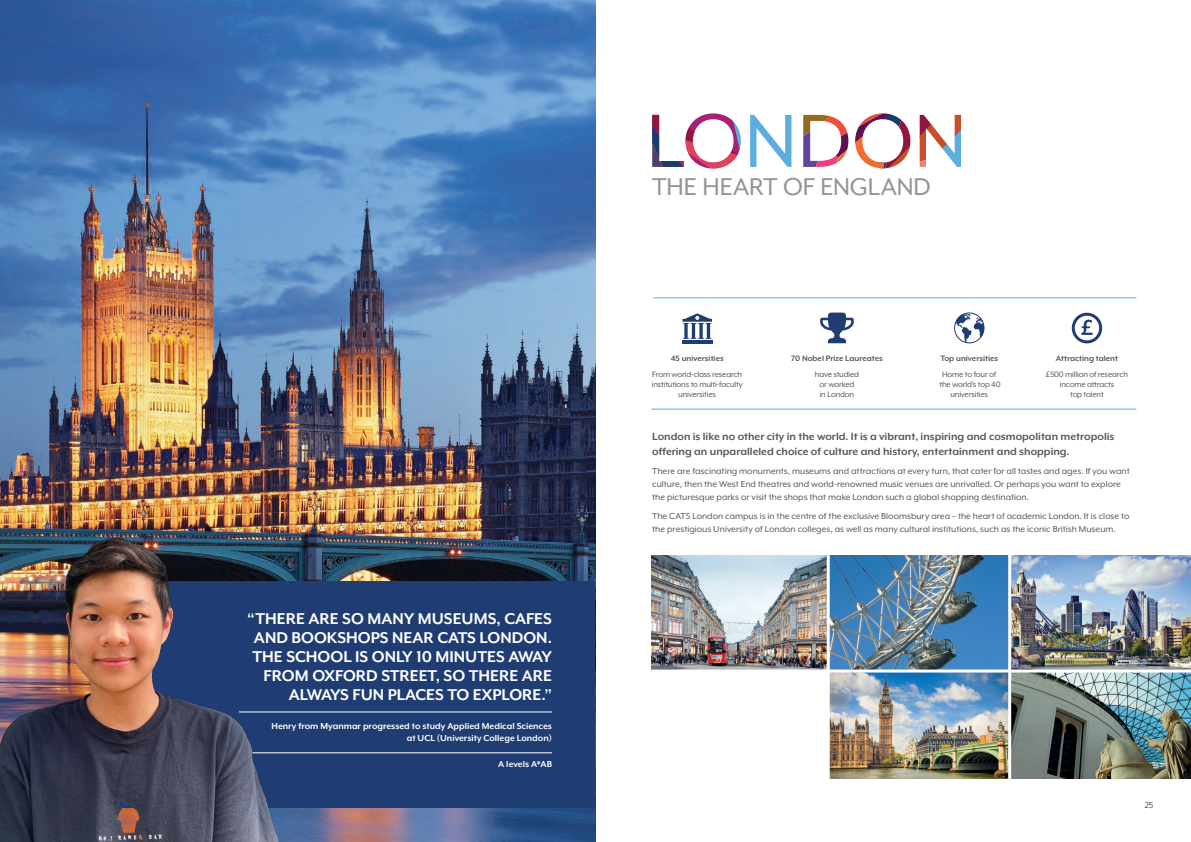
<style>
.page{position:relative;width:1191px;height:842px;background:#fff}
.page>*{position:absolute;margin:0;border:0;box-sizing:border-box;transform-origin:0 0}
._06a_Title_Sub_head{font:28px "Mr Eaves XL Mod OT";letter-spacing:.09em;color:#939598}
._03a_Testimonial{font:700 18px/19px "Mr Eaves XL Mod OT";color:#fff;text-align:right}
._02b_Lead_line_Bold{font:700 12px/15px "Mr Eaves XL Mod OT";color:#57585a}
._04_Body_Copy{font:10px/13px "Mr Eaves XL Mod OT";color:#57585a}
._03b_Testimonial{font:700 10px/12px "Mr Eaves XL Mod OT";color:#fff;text-align:right}
._03c_Testimonial{font:700 10px "Mr Eaves XL Mod OT";letter-spacing:.005em;color:#fff}
.t1{font:10px "Mr Eaves XL Mod OT";color:#231f20}
._01b_Icon_Body{font:9px/10px "Mr Eaves XL Mod OT";letter-spacing:-.02em;color:#57585a;text-align:center}
._01a_Icon_First_Line{font:700 9px "Mr Eaves XL Mod OT";color:#57585a}
</style>
<div class="page">
<img style="left:0;top:0;width:595px;height:842px">
<img style="left:651px;top:555px;width:175px;height:114px">
<img style="left:1011px;top:555px;width:180px;height:114px">
<img style="left:830px;top:672px;width:178px;height:106px">
<img style="left:830px;top:555px;width:178px;height:114px">
<img style="left:1011px;top:672px;width:180px;height:106px">
<hr style="left:651px;top:409px;width:485px;height:1px;background:#5daee0">
<hr style="left:653px;top:298px;width:483px;height:1px;background:#5daee0">
<svg style="left:750px;top:115px;width:41px;height:52px"></svg>
<svg style="left:652px;top:113px;width:89px;height:55px"></svg>
<svg style="left:803px;top:115px;width:45px;height:52px"></svg>
<svg style="left:855px;top:113px;width:55px;height:55px"></svg>
<svg style="left:919px;top:115px;width:42px;height:52px"></svg>
<svg style="left:820px;top:313px;width:33px;height:30px"></svg>
<hr style="left:682px;top:340px;width:30px;height:3px;background:#1f3d72">
<svg style="left:682px;top:313px;width:30px;height:26px"></svg>
<svg style="left:955px;top:314px;width:29px;height:28px"></svg>
<div style="left:954px;top:312px;width:30px;height:31px;border:1px solid #1f3d72;border-radius:50%"></div>
<div style="left:1071px;top:313px;width:31px;height:30px;border:3px solid #1f3d72;border-radius:50%"></div>
<svg style="left:1081px;top:320px;width:11px;height:15px"></svg>
<div style="left:97px;top:581px;width:497px;height:227px;background:#1f3d72"></div>
<hr style="left:239px;top:712px;width:313px;height:1px;background:#fff">
<hr style="left:239px;top:752px;width:313px;height:1px;background:#fff">
<img style="left:0;top:517px;width:295px;height:325px">
<p class="_03a_Testimonial" style="left:247px;top:609px;width:306px">“THERE ARE SO MANY MUSEUMS, CAFES<br>AND BOOKSHOPS NEAR CATS LONDON.<br>THE SCHOOL IS ONLY 10 MINUTES AWAY<br>FROM OXFORD STREET, SO THERE ARE<br>ALWAYS FUN PLACES TO EXPLORE.”</p>
<p class="_03b_Testimonial" style="left:271px;top:720px;width:282px">Henry from Myanmar progressed to study Applied Medical Sciences at UCL (University College London)</p>
<p class="_03c_Testimonial" style="left:498px;top:759px;width:55px">A levels A*AB</p>
<p class="_06a_Title_Sub_head" style="left:652px;top:172px;width:280px">THE HEART OF ENGLAND</p>
<p class="_01a_Icon_First_Line" style="left:670px;top:353px;width:55px">45 universities</p>
<p class="_01b_Icon_Body" style="left:652px;top:369px;width:92px">From world-class research institutions to multi-faculty universities</p>
<p class="_01a_Icon_First_Line" style="left:791px;top:353px;width:93px">70 Nobel Prize Laureates</p>
<p class="_01b_Icon_Body" style="left:815px;top:369px;width:46px">have studied or worked<br>in London</p>
<p class="_01a_Icon_First_Line" style="left:940px;top:353px;width:59px">Top universities</p>
<p class="_01b_Icon_Body" style="left:942px;top:369px;width:56px">Home to four of</p>
<p class="_01b_Icon_Body" style="left:939px;top:379px;width:63px">the world’s top 40 universities</p>
<p class="_01a_Icon_First_Line" style="left:1055px;top:353px;width:64px">Attracting talent</p>
<p class="_01b_Icon_Body" style="left:1046px;top:369px;width:84px">£500 million of research</p>
<p class="_01b_Icon_Body" style="left:1059px;top:379px;width:56px">income attracts</p>
<p class="_01b_Icon_Body" style="left:1070px;top:389px;width:35px">top talent</p>
<p class="_02b_Lead_line_Bold" style="left:652px;top:429px;width:464px">London is like no other city in the world. It is a vibrant, inspiring and cosmopolitan metropolis offering an unparalleled choice of culture and history, entertainment and shopping.</p>
<p class="_04_Body_Copy" style="left:652px;top:464px;width:479px">There are fascinating monuments, museums and attractions at every turn, that cater for all tastes and ages. If you want culture, then the West End theatres and world-renowned music venues are unrivalled. Or perhaps you want to explore the picturesque parks or visit the shops that make London such a global shopping destination.</p>
<p class="_04_Body_Copy" style="left:652px;top:509px;width:479px">The CATS London campus is in the centre of the exclusive Bloomsbury area – the heart of academic London. It is close to the prestigious University of London colleges, as well as many cultural institutions, such as the iconic British Museum.</p>
<p class="t1" style="left:1144px;top:799px;width:10px">25</p>
</div>
